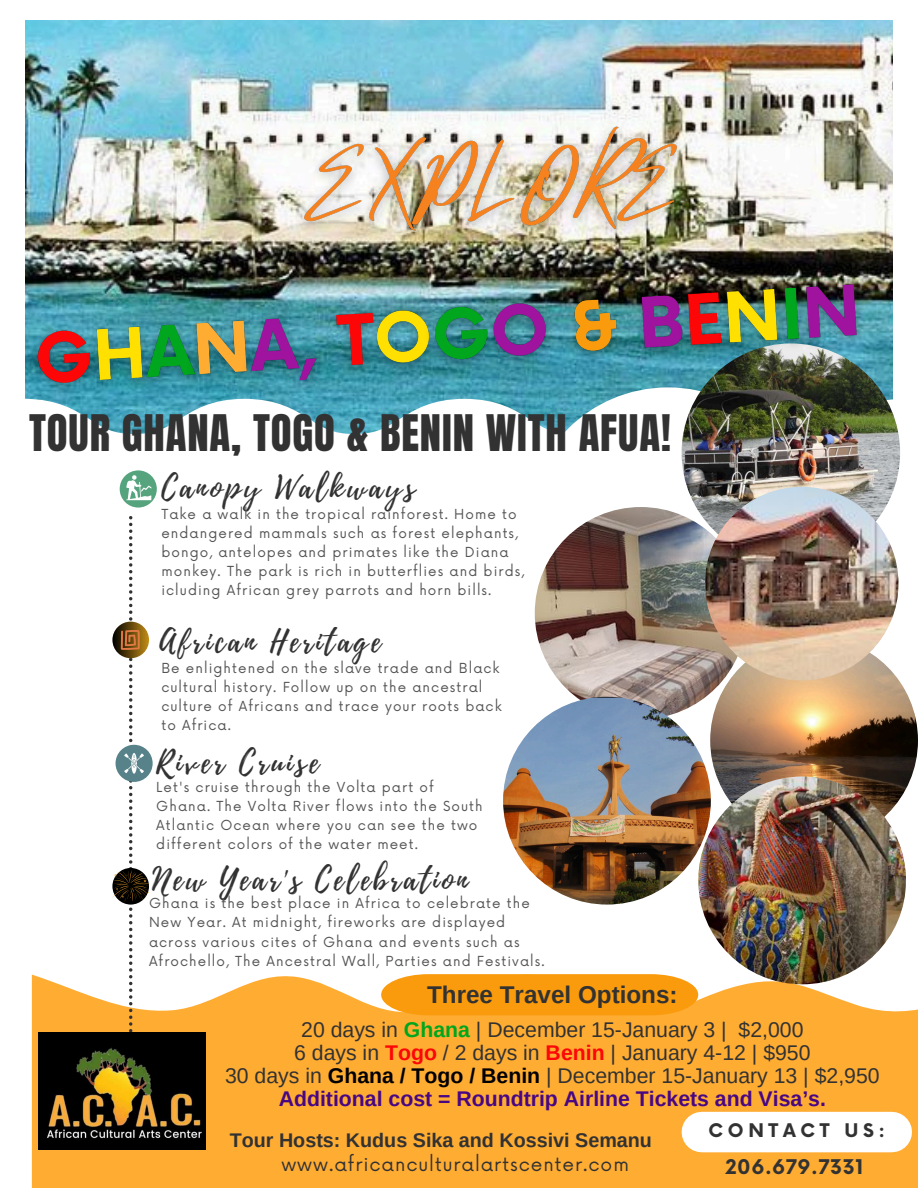
<style>
.page{position:relative;width:918px;height:1188px;background:#fff}
.page>*{position:absolute;margin:0;border:0;box-sizing:border-box;transform-origin:0 0}
.t1{font:42.9px "Anton";letter-spacing:.02em;color:#323232}
.t2{font:31.05px "Playlist Script";letter-spacing:.1em;color:#323232}
.t3{font:700 24.3px "Arimo";color:#323232}
.t4{font:21.3px "Arimo";color:#323232}
.t5{font:700 21.3px "Arimo";color:#480783}
.t6{font:700 19.8px "Arimo";color:#323232}
.t7{font:700 19.8px "Now";letter-spacing:.025em;color:#323232}
.t8{font:18.6px "Now";letter-spacing:.05em;color:#323232}
.t9{font:700 18.3px "Now";letter-spacing:.255em;color:#323232}
.t10{font:13.5px/19px "Now";letter-spacing:.08em;color:#545454}
.s1{font-weight:700;color:#00a61d}
.s2{font-weight:700;color:#fc0608}
.s3{font-weight:700;color:#000}
</style>
<div class="page">
<svg style="left:32px;top:970px;width:886px;height:218px;background:#feb346"></svg>
<img style="left:710px;top:636px;width:208px;height:208px;border-radius:50%">
<img style="left:26px;top:21px;width:866px;height:378px">
<svg style="left:86px;top:399px;width:814px;height:214px"></svg>
<svg style="left:116px;top:745px;width:37px;height:37px"></svg>
<div style="left:526px;top:387px;width:284px;height:284px;background:#fff;border-radius:50%"></div>
<img style="left:682px;top:343px;width:218px;height:219px;border-radius:50%">
<svg style="left:120px;top:470px;width:37px;height:38px"></svg>
<svg style="left:126px;top:475px;width:25px;height:25px"></svg>
<svg style="left:112px;top:516px;width:38px;height:516px"></svg>
<img style="left:535px;top:507px;width:212px;height:212px;border-radius:50%">
<img style="left:705px;top:487px;width:194px;height:193px;border-radius:50%">
<img style="left:39px;top:1032px;width:166px;height:117px">
<div style="left:702px;top:1112px;width:190px;height:40px;background:#fff"></div>
<svg style="left:381px;top:974px;width:317px;height:41px;background:#f99f17"></svg>
<img style="left:698px;top:777px;width:208px;height:207px;border-radius:50%">
<img style="left:503px;top:697px;width:208px;height:208px;border-radius:50%">
<img style="left:286px;top:111px;width:410px;height:142px">
<img style="left:25px;top:267px;width:851px;height:150px">
<p class="t1" style="left:29px;top:402px;width:643px">TOUR GHANA, TOGO &amp; BENIN WITH AFUA!</p>
<p class="t2" style="left:161px;top:465px;width:255px">Canopy Walkways</p>
<p class="t10" style="left:161px;top:505px;width:365px">Take a walk in the tropical rainforest. Home to endangered mammals such as forest elephants, bongo, antelopes and primates like the Diana monkey. The park is rich in butterflies and birds, icluding African grey parrots and horn bills.</p>
<p class="t2" style="left:160px;top:619px;width:223px">African Heritage</p>
<h5 class="t10" style="left:161px;top:659px;width:342px">Be enlightened on the slave trade and Black cultural history. Follow up on the ancestral culture of Africans and trace your roots back to Africa.</h5>
<p class="t2" style="left:156px;top:740px;width:164px">River Cruise</p>
<p class="t10" style="left:156px;top:778px;width:328px">Let's cruise through the Volta part of Ghana. The Volta River flows into the South Atlantic Ocean where you can see the two different colors of the water meet.</p>
<h4 class="t2" style="left:152px;top:857px;width:317px">New Year's Celebration</h4>
<p class="t10" style="left:149px;top:895px;width:397px">Ghana is the best place in Africa to celebrate the New Year. At midnight, fireworks are displayed across various cites of Ghana and events such as Afrochello, The Ancestral Wall, Parties and Festivals.</p>
<p class="t3" style="left:427px;top:981px;width:252px">Three Travel Options:</p>
<h4 class="t4" style="left:301px;top:1018px;width:504px">20 days in <span class="s1">Ghana</span> | December 15-January 3 | $2,000</h4>
<p class="t4" style="left:294px;top:1041px;width:518px">6 days in <span class="s2">Togo</span> / 2 days in <span class="s2">Benin</span> | January 4-12 | $950</p>
<p class="t4" style="left:225px;top:1064px;width:656px">30 days in <span class="s3">Ghana / Togo / Benin</span> | December 15-January 13 | $2,950</p>
<p class="t5" style="left:279px;top:1087px;width:549px">Additional cost = Roundtrip Airline Tickets and Visa’s.</p>
<p class="t6" style="left:230px;top:1129px;width:424px">Tour Hosts: Kudus Sika and Kossivi Semanu</p>
<p class="t8" style="left:281px;top:1153px;width:349px">www.africanculturalartscenter.com</p>
<p class="t9" style="left:708px;top:1120px;width:178px">CONTACT US:</p>
<p class="t7" style="left:725px;top:1156px;width:140px">206.679.7331</p>
</div>
